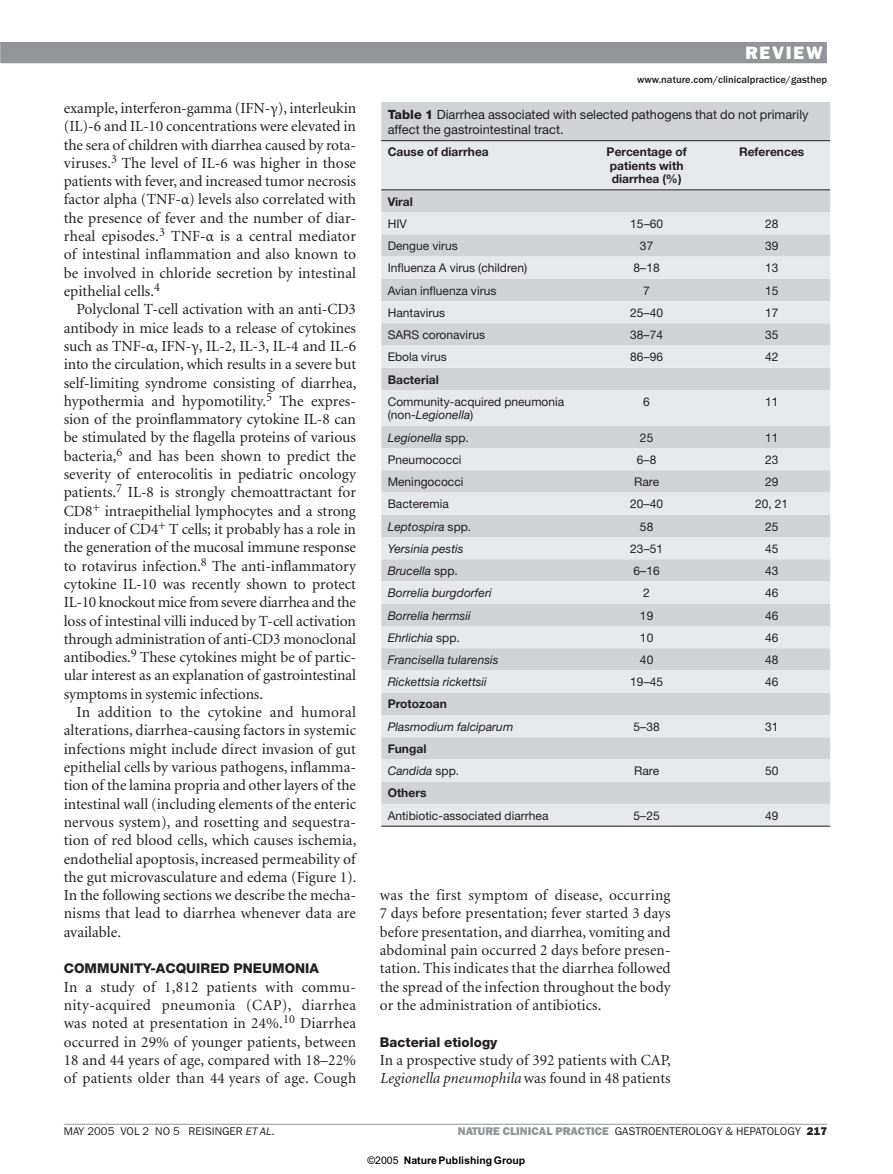
<style>
.page{position:relative;width:893px;height:1174px;background:#fff}
.page>*{position:absolute;margin:0;border:0;box-sizing:border-box;transform-origin:0 0}
.t1{font:800 18px "Franklin Gothic";letter-spacing:.1em;color:#fff}
.t2{font:15.45px/18.3px "Minion";letter-spacing:.005em;color:#231f20;text-align:justify}
.t3{font:800 13.5px "Helvetica Neue";letter-spacing:.005em;color:#231f20}
.t4{font:12.75px/15.8px "Helvetica Neue";color:#231f20}
.t5{font:12px/13.5px "Helvetica Neue";color:#231f20}
.t6{font:italic 12px/22.4px "Helvetica Neue";color:#231f20}
.t7{font:700 12px/13.5px "Helvetica Neue";color:#231f20}
.t8{font:11.25px "Franklin Gothic";color:#231f20}
.t9{font:500 10.5px "Franklin Gothic";color:#231f20}
.t10{font:700 10.5px "Arial";color:#000}
.s1{font-family:"Minion Pro"}
.s2{font-weight:800}
.s3{font-style:italic}
.s4{font-style:normal}
.s5{font-weight:700;font-style:normal}
.s6{font-weight:800;color:#939598}
.s7{font-weight:400}
</style>
<div class="page">
<div style="left:0;top:42px;width:827px;height:21px;background:#939598"></div>
<hr style="left:64px;top:1123px;width:763px;height:1px;background:#939598">
<div style="left:381px;top:102px;width:449px;height:38px;background:#d1d2d4"></div>
<svg style="left:381px;top:141px;width:449px;height:684px;background:#dddedf"></svg>
<hr style="left:381px;top:140px;width:449px;height:1px;background:#231f20">
<hr style="left:381px;top:189px;width:449px;height:1px;background:#231f20">
<hr style="left:381px;top:825px;width:449px;height:1px;background:#231f20">
<p class="t1" style="left:745px;top:47px;width:79px">REVIEW</p>
<p class="t2" style="left:64px;top:100px;width:294px">example, interferon-gamma (IFN-<span class="s1">γ</span>), interleukin (IL)-6 and IL-10 concentrations were elevated in the sera of children with diarrhea caused by rota&shy;viruses.<sup>3</sup> The level of IL-6 was higher in those patients with fever, and increased tumor necrosis factor alpha (TNF-<span class="s1">α</span>) levels also correlated with the presence of fever and the number of diar&shy;rheal episodes.<sup>3</sup> TNF-<span class="s1">α</span> is a central mediator of intestinal inflammation and also known to be involved in chloride secretion by intestinal epithelial cells.<sup>4</sup></p>
<p class="t2" style="left:64px;top:301px;width:294px;text-indent:13px">Polyclonal T-cell activation with an anti-CD3 antibody in mice leads to a release of cytokines such as TNF-<span class="s1">α</span>, IFN-<span class="s1">γ</span>, IL-2, IL-3, IL-4 and IL-6 into the circulation, which results in a severe but self-limiting syndrome consisting of diarrhea, hypothermia and hypomotility.<sup>5</sup> The expres&shy;sion of the proinflammatory cytokine IL-8 can be stimulated by the flagella proteins of various bacteria,<sup>6</sup> and has been shown to predict the severity of enterocolitis in pediatric oncology patients.<sup>7</sup> IL-8 is strongly chemoattractant for CD8<sup>+</sup> intraepithelial lymphocytes and a strong inducer of CD4<sup>+</sup> T cells; it probably has a role in the generation of the mucosal immune response to rotavirus infection.<sup>8</sup> The anti-inflammatory cytokine IL-10 was recently shown to protect IL-10 knockout mice from severe diarrhea and the loss of intestinal villi induced by T-cell activation through administration of anti-CD3 monoclonal antibodies.<sup>9</sup> These cytokines might be of partic&shy;ular interest as an explanation of gastro intestinal symptoms in systemic infections.</p>
<p class="t2" style="left:64px;top:704px;width:294px;text-indent:13px">In addition to the cytokine and humoral alterations, diarrhea-causing factors in systemic infections might include direct invasion of gut epithelial cells by various pathogens, inflamma&shy;tion of the lamina propria and other layers of the intestinal wall (including elements of the enteric nervous system), and rosetting and sequestra&shy;tion of red blood cells, which causes ischemia, endothelial apoptosis, increased permeability of the gut microvasculature and edema (Figure 1).<br>In the following sections we describe the mecha&shy;nisms that lead to diarrhea whenever data are available.</p>
<p class="t3" style="left:64px;top:963px;width:257px">COMMUNITY-ACQUIRED PNEUMONIA</p>
<p class="t2" style="left:64px;top:979px;width:294px">In a study of 1,812 patients with commu&shy;nity-acquired pneumonia (CAP), diarrhea was noted at presentation in 24%.<sup>10</sup> Diarrhea occurred in 29% of younger patients, between 18 and 44 years of age, compared with 18–22% of patients older than 44 years of age. Cough</p>
<p class="t9" style="left:637px;top:75px;width:192px">www.nature.com/clinicalpractice/gasthep</p>
<p class="t4" style="left:388px;top:107px;width:422px"><span class="s2">Table 1</span> Diarrhea associated with selected pathogens that do not primarily affect the gastrointestinal tract.</p>
<p class="t7" style="left:388px;top:146px;width:103px">Cause of diarrhea</p>
<p class="t7" style="left:607px;top:146px;width:82px">Percentage of patients with diarrhea (%)</p>
<p class="t7" style="left:739px;top:146px;width:67px">References</p>
<p class="t7" style="left:388px;top:196px;width:27px">Viral</p>
<p class="t5" style="left:388px;top:218px;width:21px">HIV</p>
<p class="t5" style="left:630px;top:218px;width:34px">15–60</p>
<p class="t5" style="left:765px;top:218px;width:15px">28</p>
<p class="t5" style="left:388px;top:240px;width:72px">Dengue virus</p>
<p class="t5" style="left:640px;top:240px;width:15px">37</p>
<p class="t5" style="left:765px;top:240px;width:15px">39</p>
<p class="t5" style="left:388px;top:262px;width:141px">Influenza A virus (children)</p>
<p class="t5" style="left:634px;top:262px;width:28px">8–18</p>
<p class="t5" style="left:765px;top:262px;width:15px">13</p>
<p class="t5" style="left:388px;top:285px;width:110px">Avian influenza virus</p>
<p class="t5" style="left:643px;top:285px;width:8px">7</p>
<p class="t5" style="left:765px;top:285px;width:15px">15</p>
<p class="t5" style="left:388px;top:307px;width:59px">Hantavirus</p>
<p class="t5" style="left:630px;top:307px;width:34px">25–40</p>
<p class="t5" style="left:765px;top:307px;width:15px">17</p>
<p class="t5" style="left:388px;top:329px;width:99px">SARS coronavirus</p>
<p class="t5" style="left:630px;top:329px;width:34px">38–74</p>
<p class="t5" style="left:765px;top:329px;width:15px">35</p>
<p class="t5" style="left:388px;top:351px;width:61px">Ebola virus</p>
<p class="t5" style="left:630px;top:351px;width:34px">86–96</p>
<p class="t5" style="left:765px;top:351px;width:15px">42</p>
<p class="t7" style="left:388px;top:373px;width:53px">Bacterial</p>
<p class="t5" style="left:388px;top:396px;width:178px">Community-acquired pneumonia (non-<span class="s3">Legionella</span>)</p>
<p class="t5" style="left:643px;top:396px;width:8px">6</p>
<p class="t5" style="left:765px;top:396px;width:15px">11</p>
<p class="t6" style="left:388px;top:427px;width:83px">Legionella <span class="s4">spp.</span></p>
<p class="t5" style="left:640px;top:432px;width:15px">25</p>
<p class="t5" style="left:765px;top:432px;width:15px">11</p>
<p class="t5" style="left:388px;top:454px;width:75px">Pneumococci</p>
<p class="t5" style="left:637px;top:454px;width:21px">6–8</p>
<p class="t5" style="left:765px;top:454px;width:15px">23</p>
<p class="t5" style="left:388px;top:476px;width:77px">Meningococci</p>
<p class="t5" style="left:634px;top:476px;width:26px">Rare</p>
<p class="t5" style="left:765px;top:476px;width:15px">29</p>
<p class="t5" style="left:388px;top:498px;width:63px">Bacteremia</p>
<p class="t5" style="left:630px;top:498px;width:34px">20–40</p>
<p class="t5" style="left:755px;top:498px;width:35px">20, 21</p>
<p class="t6" style="left:388px;top:516px;width:85px">Leptospira <span class="s4">spp.</span></p>
<p class="t5" style="left:640px;top:521px;width:15px">58</p>
<p class="t5" style="left:765px;top:521px;width:15px">25</p>
<p class="t6" style="left:388px;top:538px;width:78px">Yersinia pestis</p>
<p class="t5" style="left:630px;top:543px;width:34px">23–51</p>
<p class="t5" style="left:765px;top:543px;width:15px">45</p>
<p class="t6" style="left:388px;top:561px;width:72px">Brucella <span class="s4">spp.</span></p>
<p class="t5" style="left:634px;top:565px;width:28px">6–16</p>
<p class="t5" style="left:765px;top:565px;width:15px">43</p>
<p class="t6" style="left:388px;top:583px;width:106px">Borrelia burgdorferi</p>
<p class="t5" style="left:643px;top:587px;width:8px">2</p>
<p class="t5" style="left:765px;top:587px;width:15px">46</p>
<p class="t6" style="left:388px;top:605px;width:85px">Borrelia hermsii</p>
<p class="t5" style="left:640px;top:610px;width:15px">19</p>
<p class="t5" style="left:765px;top:610px;width:15px">46</p>
<p class="t6" style="left:388px;top:627px;width:74px">Ehrlichia <span class="s4">spp.</span></p>
<p class="t5" style="left:640px;top:632px;width:15px">10</p>
<p class="t5" style="left:765px;top:632px;width:15px">46</p>
<p class="t6" style="left:388px;top:650px;width:112px">Francisella tularensis</p>
<p class="t5" style="left:640px;top:654px;width:15px">40</p>
<p class="t5" style="left:765px;top:654px;width:15px">48</p>
<p class="t6" style="left:388px;top:672px;width:101px">Rickettsia rickettsii</p>
<p class="t5" style="left:630px;top:676px;width:34px">19–45</p>
<p class="t5" style="left:765px;top:676px;width:15px">46</p>
<p class="t7" style="left:388px;top:698px;width:61px">Protozoan</p>
<p class="t6" style="left:388px;top:716px;width:127px">Plasmodium falciparum</p>
<p class="t5" style="left:634px;top:721px;width:28px">5–38</p>
<p class="t5" style="left:765px;top:721px;width:15px">31</p>
<p class="t6" style="left:388px;top:738px;width:73px"><span class="s5">Fungal<br></span>Candida <span class="s4">spp.</span></p>
<p class="t5" style="left:634px;top:765px;width:26px">Rare</p>
<p class="t5" style="left:765px;top:765px;width:15px">50</p>
<p class="t7" style="left:388px;top:787px;width:40px">Others</p>
<p class="t5" style="left:388px;top:810px;width:162px">Antibiotic-associated diarrhea</p>
<p class="t5" style="left:634px;top:810px;width:28px">5–25</p>
<p class="t5" style="left:765px;top:810px;width:15px">49</p>
<p class="t2" style="left:380px;top:887px;width:292px">was the first symptom of disease, occurring 7 days before presentation; fever started 3 days before presentation, and diarrhea, vomiting and abdominal pain occurred 2 days before presen&shy;tation. This indicates that the diarrhea followed the spread of the infection throughout the body or the administration of antibiotics.</p>
<p class="t3" style="left:380px;top:1037px;width:119px">Bacterial etiology</p>
<p class="t2" style="left:380px;top:1052px;width:293px">In a prospective study of 392 patients with CAP,<br><span class="s3">Legionella pneumophila</span> was found in 48 patients</p>
<p class="t8" style="left:64px;top:1127px;width:213px">MAY 2005 VOL 2 NO 5 REISINGER <span class="s3">ET AL.</span></p>
<p class="t8" style="left:458px;top:1127px;width:371px"><span class="s6">NATURE CLINICAL PRACTICE</span> GASTROENTEROLOGY &amp; HEPATOLOGY <span class="s2">217</span></p>
<p class="t10" style="left:368px;top:1154px;width:159px"><span class="s7">©2005</span> NaturePublishingGroup</p>
</div>
